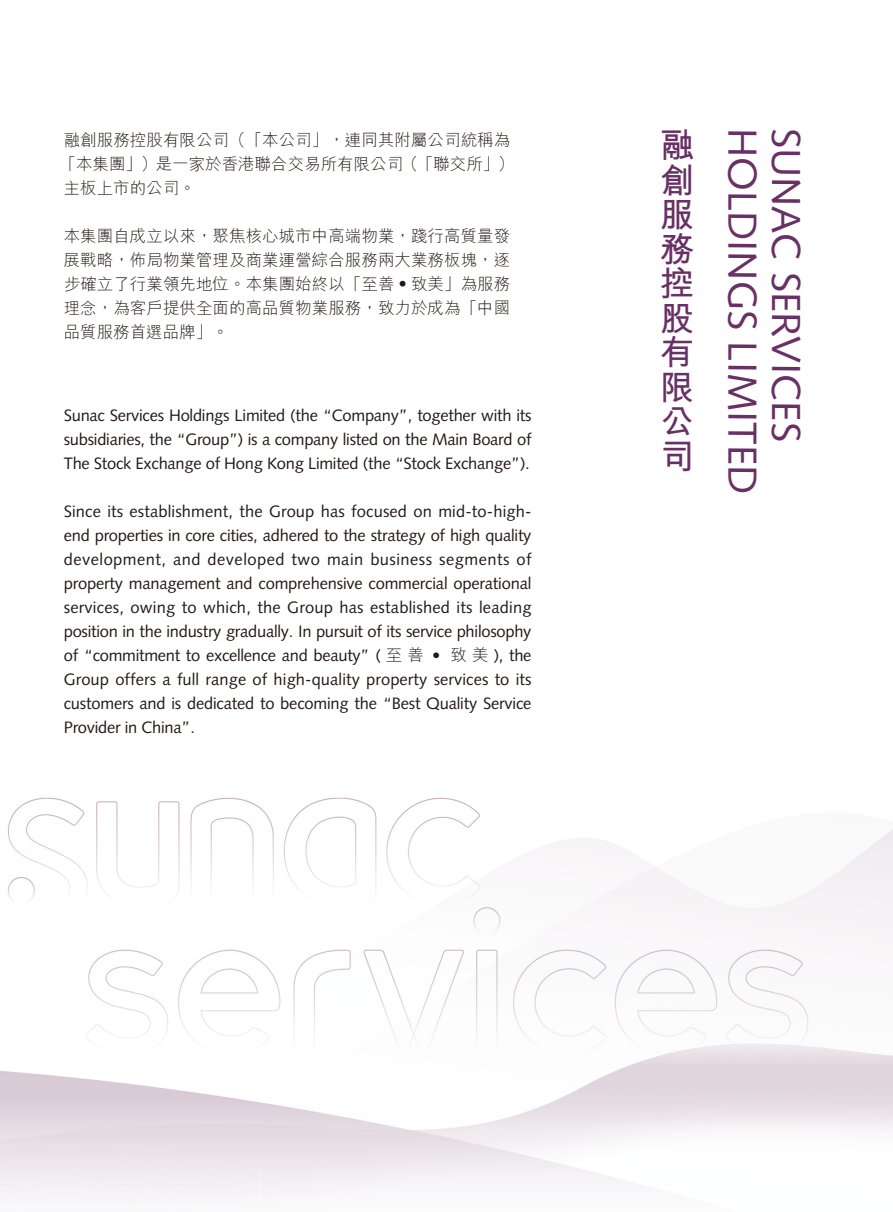
<style>
.page{position:relative;width:893px;height:1212px;background:#fff}
.page>*{position:absolute;margin:0;border:0;box-sizing:border-box;transform-origin:0 0}
.t1{font:40.5px "Syntax LT Std";color:#683065}
.t2{font:34.5px/34.5px "M Hei HK Bold E Ten B5 V";color:#683065;text-align:justify}
.t3{font:16.5px/24px "Syntax LT Std";letter-spacing:-.015em;color:#231916;text-align:justify}
.t4{font:16.5px/24px "M Hei HK Light E Ten B5 H";color:#231916}
.s1{font-family:"M Hei HK Light E Ten B5 H"}
</style>
<div class="page">
<img style="left:0;top:797px;width:893px;height:404px">
<p class="t4" style="left:60px;top:130px;width:456px">融創服務控股有限公司（「本公司」，連同其附屬公司統稱為「本集團」）是一家於香港聯合交易所有限公司（「聯交所」）主板上市的公司。</p>
<p class="t4" style="left:64px;top:226px;width:448px;text-align:justify">本集團自成立以來，聚焦核心城市中高端物業，踐行高質量發展戰略，佈局物業管理及商業運營綜合服務兩大業務板塊，逐步確立了行業領先地位。本集團始終以「至善‧致美」為服務理念，為客戶提供全面的高品質物業服務，致力於成為「中國品質服務首選品牌」。</p>
<p class="t3" style="left:64px;top:404px;width:469px">Sunac Services Holdings Limited (the “Company”, together with its subsidiaries, the “Group”) is a company listed on the Main Board of The Stock Exchange of Hong Kong Limited (the “Stock Exchange”).</p>
<p class="t3" style="left:64px;top:500px;width:469px">Since its establishment, the Group has focused on mid-to-high&shy;end properties in core cities, adhered to the strategy of high quality development, and developed two main business segments of property management and comprehensive commercial operational services, owing to which, the Group has established its leading position in the industry gradually. In pursuit of its service philosophy of “commitment to excellence and beauty” ( <span class="s1">至善</span> • <span class="s1">致美</span> ), the Group offers a full range of high-quality property services to its customers and is dedicated to becoming the “Best Quality Service Provider in China”.</p>
<h2 class="t2" style="left:660px;top:133px;width:35px">融創服務控股有限公司</h2>
<h1 class="t1" style="left:762px;top:128px;width:368px;rotate:90deg">HOLDINGS LIMITED</h1>
<h1 class="t1" style="left:806px;top:128px;width:316px;rotate:90deg">SUNAC SERVICES</h1>
</div>
